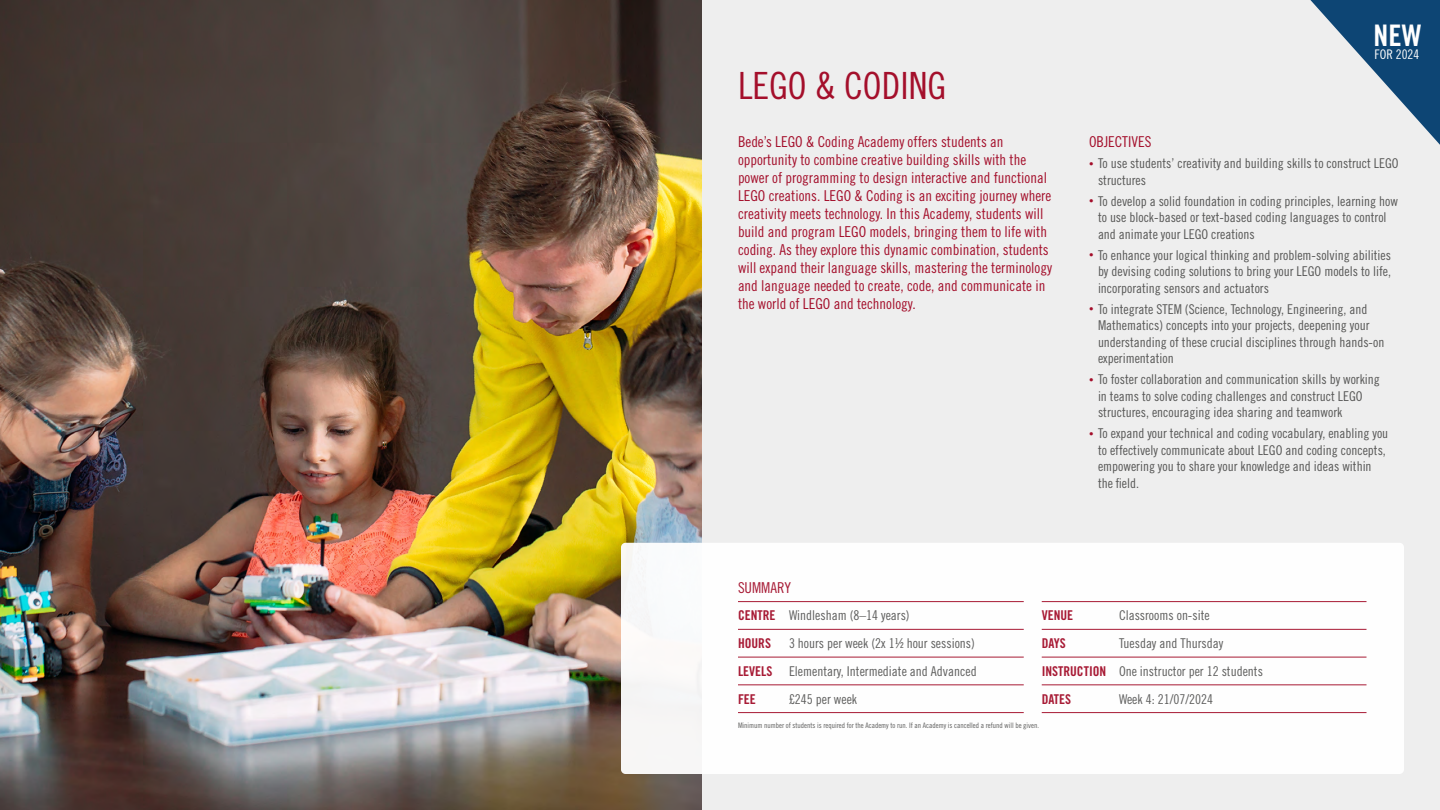
<style>
.page{position:relative;width:1440px;height:810px;background:#fff}
.page>*{position:absolute;margin:0;border:0;box-sizing:border-box;transform-origin:0 0}
.t1{font:37.5px "Trade Gothic LT Std Cn 18";color:#a40f2b}
.t2{font:29.7px "Trade Gothic LT Std Bd Cn 20";color:#fff}
.Intro{font:15px/18px "Trade Gothic LT Std Cn 18";color:#a40f2b}
.t3{font:13.5px/16.5px "Trade Gothic LT Std Cn 18";color:#575756}
.t4{font:13.5px "Trade Gothic LT Std Bd Cn 20";color:#a40f2b}
.t5{font:13.2px "Trade Gothic LT Std Cn 18";color:#fff}
.t6{font:7.5px "Trade Gothic LT Std Cn 18";color:#575756}
.s1{font-size:9px;color:#a40f2b}
.s2{font-family:"Trade Gothic LT Std Bd Cn 20";color:#a40f2b}
</style>
<div class="page">
<div style="left:702px;top:0;width:738px;height:810px;background:#eee"></div>
<img style="left:0;top:0;width:702px;height:810px">
<div style="left:621px;top:543px;width:783px;height:231px;background:#fff;border-radius:4px"></div>
<hr style="left:738px;top:601px;width:42px;height:1px;background:#a40f2b">
<hr style="left:780px;top:601px;width:244px;height:1px;background:#a40f2b">
<hr style="left:1042px;top:601px;width:68px;height:1px;background:#a40f2b">
<hr style="left:1110px;top:601px;width:256px;height:1px;background:#a40f2b">
<hr style="left:1110px;top:685px;width:256px;height:1px;background:#a40f2b">
<hr style="left:780px;top:712px;width:244px;height:1px;background:#a40f2b">
<hr style="left:1110px;top:712px;width:256px;height:1px;background:#a40f2b">
<hr style="left:738px;top:629px;width:42px;height:1px;background:#a40f2b">
<hr style="left:780px;top:629px;width:244px;height:1px;background:#a40f2b">
<hr style="left:1042px;top:629px;width:68px;height:1px;background:#a40f2b">
<hr style="left:1110px;top:629px;width:256px;height:1px;background:#a40f2b">
<hr style="left:738px;top:657px;width:42px;height:1px;background:#a40f2b">
<hr style="left:780px;top:657px;width:244px;height:1px;background:#a40f2b">
<hr style="left:1042px;top:657px;width:68px;height:1px;background:#a40f2b">
<hr style="left:1110px;top:657px;width:256px;height:1px;background:#a40f2b">
<hr style="left:738px;top:685px;width:42px;height:1px;background:#a40f2b">
<hr style="left:780px;top:685px;width:244px;height:1px;background:#a40f2b">
<hr style="left:1042px;top:685px;width:68px;height:1px;background:#a40f2b">
<hr style="left:738px;top:712px;width:42px;height:1px;background:#a40f2b">
<hr style="left:1042px;top:712px;width:68px;height:1px;background:#a40f2b">
<svg style="left:1310px;top:0;width:130px;height:145px"></svg>
<h1 class="t1" style="left:738px;top:63px;width:210px">LEGO &amp; CODING</h1>
<h6 class="t2" style="left:1374px;top:17px;width:49px">NEW</h6>
<h6 class="t5" style="left:1375px;top:47px;width:46px">FOR 2024</h6>
<p class="Intro" style="left:738px;top:133px;width:316px">Bede’s LEGO &amp; Coding Academy offers students an opportunity to combine creative building skills with the power of programming to design interactive and functional LEGO creations. LEGO &amp; Coding is an exciting journey where creativity meets technology. In this Academy, students will build and program LEGO models, bringing them to life with coding. As they explore this dynamic combination, students will expand their language skills, mastering the terminology and language needed to create, code, and communicate in the world of LEGO and technology.</p>
<h2 class="Intro" style="left:1089px;top:133px;width:64px">OBJECTIVES</h2>
<p class="t3" style="left:1098px;top:155px;width:302px;text-indent:-9px"><span class="s1">•</span> To use students’ creativity and building skills to construct LEGO structures</p>
<p class="t3" style="left:1098px;top:193px;width:301px;text-indent:-9px"><span class="s1">•</span> To develop a solid foundation in coding principles, learning how to use block-based or text-based coding languages to control and animate your LEGO creations</p>
<p class="t3" style="left:1098px;top:247px;width:295px;text-align:justify;text-indent:-9px"><span class="s1">•</span> To enhance your logical thinking and problem-solving abilities by devising coding solutions to bring your LEGO models to life, incorporating sensors and actuators</p>
<p class="t3" style="left:1098px;top:301px;width:288px;text-indent:-9px"><span class="s1">•</span> To integrate STEM (Science, Technology, Engineering, and Mathematics) concepts into your projects, deepening your understanding of these crucial disciplines through hands-on experimentation</p>
<p class="t3" style="left:1098px;top:371px;width:283px;text-indent:-9px"><span class="s1">•</span> To foster collaboration and communication skills by working in teams to solve coding challenges and construct LEGO structures, encouraging idea sharing and teamwork</p>
<p class="t3" style="left:1098px;top:425px;width:292px;text-indent:-9px"><span class="s1">•</span> To expand your technical and coding vocabulary, enabling you to effectively communicate about LEGO and coding concepts, empowering you to share your knowledge and ideas within the field.</p>
<p class="Intro" style="left:738px;top:578px;width:55px">SUMMARY</p>
<p class="t3" style="left:738px;top:607px;width:173px"><span class="s2">CENTRE</span> Windlesham (8–14 years)</p>
<p class="t4" style="left:1042px;top:607px;width:33px">VENUE</p>
<p class="t3" style="left:1119px;top:607px;width:92px">Classrooms on-site</p>
<p class="t4" style="left:738px;top:635px;width:34px">HOURS</p>
<p class="t3" style="left:789px;top:635px;width:187px">3 hours per week (2x 1½ hour sessions)</p>
<p class="t4" style="left:1042px;top:635px;width:25px">DAYS</p>
<p class="t3" style="left:1119px;top:635px;width:106px">Tuesday and Thursday</p>
<p class="t3" style="left:738px;top:663px;width:240px"><span class="s2">LEVELS</span> Elementary, Intermediate and Advanced</p>
<p class="t3" style="left:1042px;top:663px;width:223px"><span class="s2">INSTRUCTION</span> One instructor per 12 students</p>
<p class="t4" style="left:738px;top:691px;width:19px">FEE</p>
<p class="t3" style="left:789px;top:690px;width:70px">£245 per week</p>
<p class="t4" style="left:1042px;top:691px;width:31px">DATES</p>
<p class="t3" style="left:1119px;top:690px;width:96px">Week 4: 21/07/2024</p>
<p class="t6" style="left:738px;top:721px;width:303px">Minimum number of students is required for the Academy to run. If an Academy is cancelled a refund will be given.</p>
</div>
